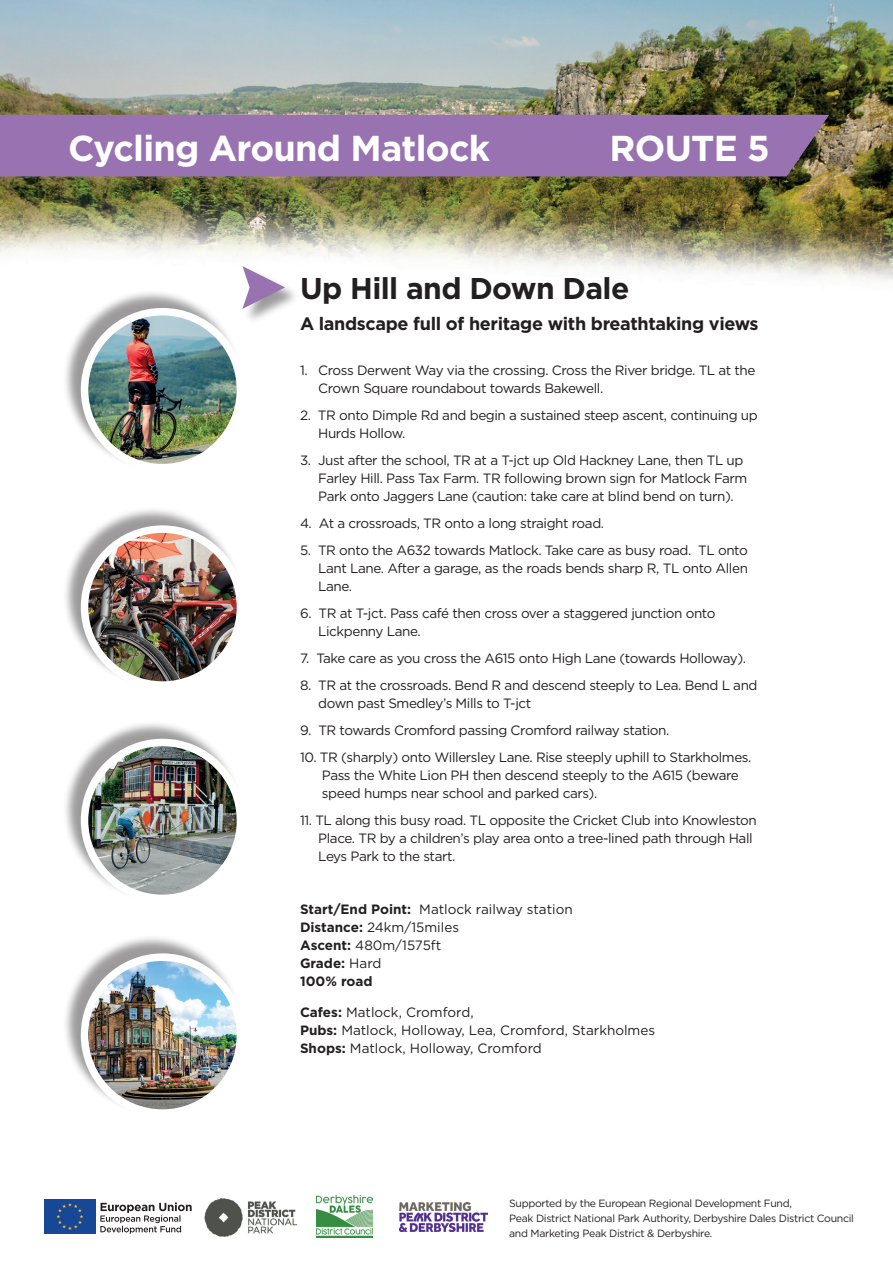
<style>
.page{position:relative;width:893px;height:1263px;background:#fff}
.page>*{position:absolute;margin:0;border:0;box-sizing:border-box;transform-origin:0 0}
.t1{font:700 36px "Gotham";letter-spacing:-.02em;color:#fff}
.t2{font:700 30px "Gotham";letter-spacing:-.02em;color:#231f20}
.t3{font:700 18px "Gotham";letter-spacing:-.02em;color:#231f20}
.t4{font:13.5px/18px "Gotham";letter-spacing:-.03em;color:#231f20}
.t5{font:13.5px/18px "Gotham";color:#231f20}
.t6{font:10.5px/15px "Gotham";letter-spacing:-.03em;color:#231f20}
.s1{font-weight:700}
</style>
<div class="page">
<img style="left:0;top:0;width:893px;height:280px">
<div style="left:0;top:115px;width:829px;height:61px;background:#9872b1"></div>
<div style="left:244px;top:267px;width:56px;height:58px;background:#231f20;opacity:.45"></div>
<svg style="left:242px;top:266px;width:43px;height:43px"></svg>
<div style="left:62px;top:720px;width:180px;height:180px;background:#231f20;opacity:.45"></div>
<img style="left:85px;top:742px;width:155px;height:156px;border-radius:78px">
<div style="left:81px;top:739px;width:163px;height:163px;border:8px solid #fff;border-radius:50%"></div>
<div style="left:62px;top:507px;width:180px;height:179px;background:#231f20;opacity:.45"></div>
<img style="left:85px;top:529px;width:155px;height:156px;border-radius:78px">
<div style="left:81px;top:525px;width:163px;height:164px;border:8px solid #fff;border-radius:50%"></div>
<div style="left:62px;top:289px;width:180px;height:180px;background:#231f20;opacity:.45"></div>
<img style="left:85px;top:312px;width:155px;height:156px;border-radius:78px">
<div style="left:81px;top:308px;width:163px;height:163px;border:8px solid #fff;border-radius:50%"></div>
<div style="left:62px;top:935px;width:180px;height:179px;background:#231f20;opacity:.45"></div>
<img style="left:85px;top:957px;width:155px;height:156px;border-radius:78px">
<div style="left:81px;top:953px;width:163px;height:164px;border:8px solid #fff;border-radius:50%"></div>
<img style="left:204px;top:1198px;width:94px;height:39px">
<img style="left:399px;top:1202px;width:88px;height:29px">
<img style="left:317px;top:1195px;width:56px;height:42px">
<img style="left:45px;top:1199px;width:51px;height:34px">
<svg style="left:100px;top:1202px;width:92px;height:32px"></svg>
<h1 class="t1" style="left:68px;top:124px;width:424px">Cycling Around Matlock</h1>
<h1 class="t1" style="left:609px;top:124px;width:162px">ROUTE 5</h1>
<h2 class="t2" style="left:300px;top:268px;width:331px">Up Hill and Down Dale</h2>
<h3 class="t3" style="left:300px;top:312px;width:460px">A landscape full of heritage with breathtaking views</h3>
<p class="t4" style="left:318px;top:361px;width:439px;text-indent:-18px">1. Cross Derwent Way via the crossing. Cross the River bridge. TL at the<br>Crown Square roundabout towards Bakewell.</p>
<p class="t4" style="left:318px;top:406px;width:441px;text-indent:-18px">2. TR onto Dimple Rd and begin a sustained steep ascent, continuing up<br>Hurds Hollow.</p>
<p class="t4" style="left:318px;top:451px;width:431px;text-indent:-18px">3. Just after the school, TR at a T-jct up Old Hackney Lane, then TL up<br>Farley Hill. Pass Tax Farm. TR following brown sign for Matlock Farm<br>Park onto Jaggers Lane (caution: take care at blind bend on turn).</p>
<p class="t4" style="left:300px;top:514px;width:306px">4. At a crossroads, TR onto a long straight road.</p>
<p class="t4" style="left:318px;top:541px;width:431px;text-align:justify;text-indent:-18px">5. TR onto the A632 towards Matlock. Take care as busy road. TL onto Lant Lane. After a garage, as the roads bends sharp R, TL onto Allen Lane.</p>
<p class="t4" style="left:318px;top:604px;width:399px;text-indent:-18px">6. TR at T-jct. Pass café then cross over a staggered junction onto<br>Lickpenny Lane.</p>
<p class="t4" style="left:300px;top:649px;width:448px">7. Take care as you cross the A615 onto High Lane (towards Holloway).</p>
<p class="t4" style="left:318px;top:676px;width:441px;text-indent:-18px">8. TR at the crossroads. Bend R and descend steeply to Lea. Bend L and down past Smedley’s Mills to T-jct</p>
<p class="t4" style="left:300px;top:721px;width:371px">9. TR towards Cromford passing Cromford railway station.</p>
<p class="t4" style="left:322px;top:748px;width:431px;text-indent:-22px">10. TR (sharply) onto Willersley Lane. Rise steeply uphill to Starkholmes.<br>Pass the White Lion PH then descend steeply to the A615 (beware speed humps near school and parked cars).</p>
<p class="t4" style="left:318px;top:811px;width:440px;text-indent:-18px">11. TL along this busy road. TL opposite the Cricket Club into Knowleston<br>Place. TR by a children’s play area onto a tree-lined path through Hall<br>Leys Park to the start.</p>
<p class="t5" style="left:300px;top:899px;width:274px"><span class="s1">Start/End Point:</span> Matlock railway station<br><span class="s1">Distance:</span> 24km/15miles<br><span class="s1">Ascent:</span> 480m/1575ft<br><span class="s1">Grade:</span> Hard<br><span class="s1">100% road</span></p>
<p class="t5" style="left:300px;top:1003px;width:357px"><span class="s1">Cafes:</span> Matlock, Cromford,<br><span class="s1">Pubs:</span> Matlock, Holloway, Lea, Cromford, Starkholmes<br><span class="s1">Shops:</span> Matlock, Holloway, Cromford</p>
<p class="t6" style="left:509px;top:1195px;width:346px">Supported by the European Regional Development Fund,<br>Peak District National Park Authority, Derbyshire Dales District Council and Marketing Peak District &amp; Derbyshire.</p>
</div>
